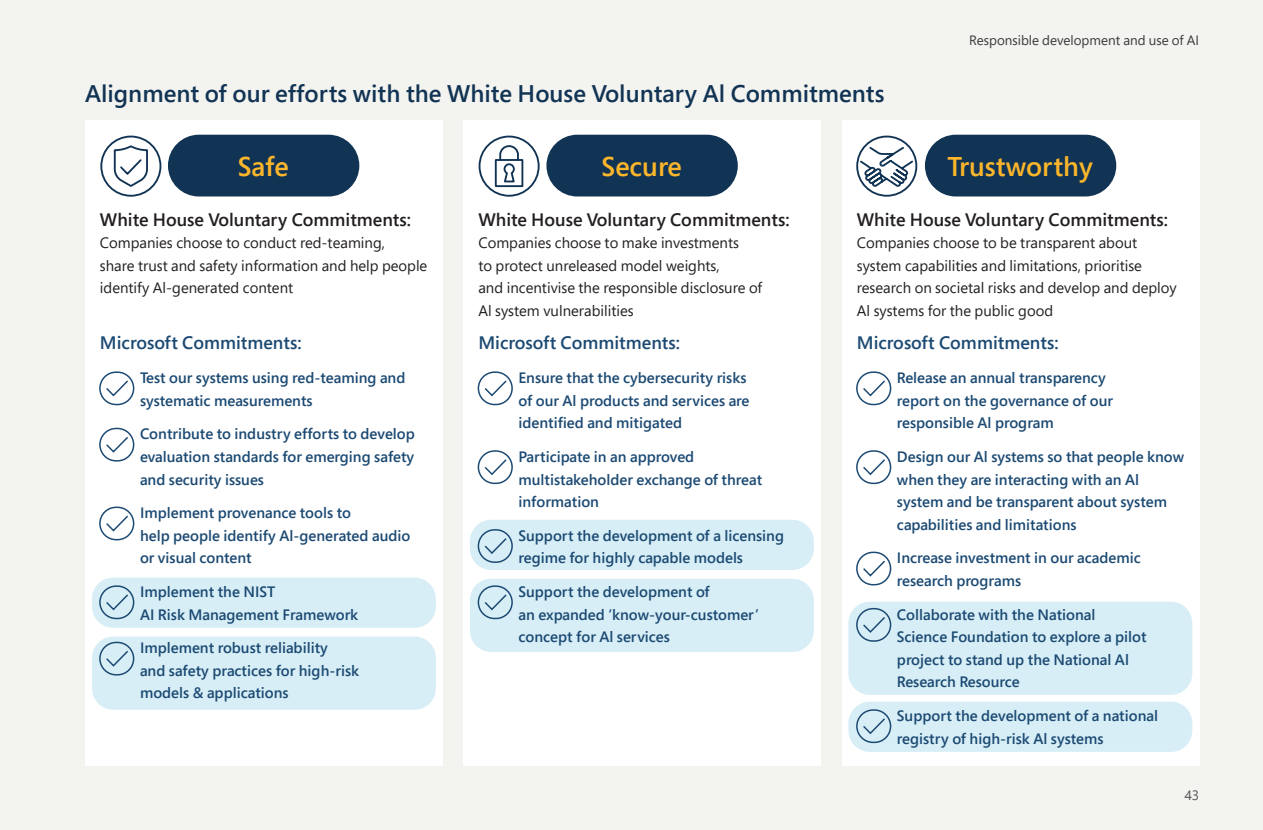
<style>
.page{position:relative;width:1263px;height:830px;background:#fff}
.page>*{position:absolute;margin:0;border:0;box-sizing:border-box;transform-origin:0 0}
.t1{font:600 27px "Segoe Pro";color:#fcb62b}
.t2{font:600 24px "Segoe Pro";color:#123454}
.t3{font:600 18px "Segoe Pro";color:#231f20}
.t4{font:600 18px "Segoe Pro";color:#1c4a73}
.t5{font:600 15px/22.5px "Segoe Pro";color:#1c4a73}
.t6{font:15px/22.5px "Segoe Pro";color:#231f20}
.t7{font:13.5px "Segoe Pro";color:#3b3b3e}
.t8{font:13.5px "Segoe Pro";color:#515253}
</style>
<div class="page">
<div style="left:0;top:0;width:1263px;height:829px;background:#f3f3f0"></div>
<div style="left:85px;top:120px;width:357px;height:645px;background:#fff"></div>
<div style="left:463px;top:120px;width:358px;height:645px;background:#fff"></div>
<div style="left:842px;top:120px;width:357px;height:645px;background:#fff"></div>
<div style="left:546px;top:135px;width:192px;height:61px;background:#123454;border-radius:31px"></div>
<div style="left:925px;top:135px;width:191px;height:61px;background:#123454;border-radius:31px"></div>
<div style="left:92px;top:577px;width:344px;height:50px;background:#d7eef6;border-radius:21px"></div>
<div style="left:470px;top:519px;width:344px;height:50px;background:#d7eef6;border-radius:21px"></div>
<div style="left:848px;top:701px;width:344px;height:50px;background:#d7eef6;border-radius:21px"></div>
<div style="left:92px;top:636px;width:344px;height:73px;background:#d7eef6;border-radius:21px"></div>
<div style="left:470px;top:578px;width:344px;height:73px;background:#d7eef6;border-radius:21px"></div>
<div style="left:848px;top:601px;width:344px;height:93px;background:#d7eef6;border-radius:21px"></div>
<svg style="left:106px;top:378px;width:24px;height:19px"></svg>
<div style="left:99px;top:371px;width:35px;height:34px;border:2px solid #1c4a73;border-radius:16px"></div>
<svg style="left:106px;top:435px;width:24px;height:18px"></svg>
<div style="left:99px;top:427px;width:35px;height:34px;border:2px solid #1c4a73;border-radius:16px"></div>
<svg style="left:106px;top:513px;width:24px;height:19px"></svg>
<div style="left:99px;top:506px;width:35px;height:34px;border:2px solid #1c4a73;border-radius:16px"></div>
<svg style="left:106px;top:592px;width:24px;height:19px"></svg>
<div style="left:99px;top:585px;width:35px;height:34px;border:2px solid #1c4a73;border-radius:16px"></div>
<svg style="left:106px;top:648px;width:24px;height:19px"></svg>
<div style="left:99px;top:641px;width:35px;height:34px;border:2px solid #1c4a73;border-radius:16px"></div>
<div style="left:168px;top:135px;width:191px;height:61px;background:#123454;border-radius:31px"></div>
<svg style="left:484px;top:378px;width:24px;height:19px"></svg>
<div style="left:478px;top:371px;width:35px;height:34px;border:2px solid #1c4a73;border-radius:16px"></div>
<svg style="left:484px;top:457px;width:24px;height:19px"></svg>
<div style="left:478px;top:450px;width:35px;height:34px;border:2px solid #1c4a73;border-radius:16px"></div>
<svg style="left:484px;top:536px;width:24px;height:18px"></svg>
<div style="left:478px;top:529px;width:35px;height:33px;border:2px solid #1c4a73;border-radius:16px"></div>
<svg style="left:484px;top:592px;width:24px;height:19px"></svg>
<div style="left:478px;top:585px;width:35px;height:34px;border:2px solid #1c4a73;border-radius:16px"></div>
<svg style="left:861px;top:378px;width:26px;height:19px"></svg>
<div style="left:856px;top:371px;width:35px;height:34px;border:2px solid #1c4a73;border-radius:16px"></div>
<svg style="left:861px;top:457px;width:26px;height:19px"></svg>
<div style="left:856px;top:450px;width:35px;height:34px;border:2px solid #1c4a73;border-radius:16px"></div>
<svg style="left:861px;top:558px;width:26px;height:19px"></svg>
<div style="left:856px;top:551px;width:35px;height:34px;border:2px solid #1c4a73;border-radius:16px"></div>
<svg style="left:863px;top:615px;width:24px;height:18px"></svg>
<div style="left:856px;top:607px;width:35px;height:34px;border:2px solid #1c4a73;border-radius:16px"></div>
<svg style="left:861px;top:716px;width:26px;height:19px"></svg>
<div style="left:856px;top:709px;width:35px;height:33px;border:2px solid #1c4a73;border-radius:16px"></div>
<svg style="left:113px;top:145px;width:35px;height:42px"></svg>
<div style="left:100px;top:135px;width:61px;height:61px;border:2px solid #123454;border-radius:50%"></div>
<svg style="left:858px;top:145px;width:57px;height:44px"></svg>
<div style="left:856px;top:135px;width:61px;height:61px;border:2px solid #123454;border-radius:50%"></div>
<div style="left:479px;top:135px;width:61px;height:61px;border:2px solid #123454;border-radius:50%"></div>
<div style="left:495px;top:159px;width:28px;height:28px;border:2px solid #123454"></div>
<svg style="left:498px;top:145px;width:22px;height:38px"></svg>
<h2 class="t2" style="left:85px;top:77px;width:801px">Alignment of our efforts with the White House Voluntary Al Commitments</h2>
<p class="t7" style="left:969px;top:31px;width:232px">Responsible development and use of AI</p>
<h1 class="t1" style="left:238px;top:148px;width:53px">Safe</h1>
<p class="t3" style="left:100px;top:207px;width:313px">White House Voluntary Commitments:</p>
<p class="t6" style="left:100px;top:231px;width:329px">Companies choose to conduct red-teaming,<br>share trust and safety information and help people identify Al-generated content</p>
<p class="t4" style="left:100px;top:330px;width:203px">Microsoft Commitments:</p>
<p class="t5" style="left:140px;top:366px;width:267px">Test our systems using red-teaming and systematic measurements</p>
<p class="t5" style="left:140px;top:422px;width:276px;text-align:justify">Contribute to industry efforts to develop evaluation standards for emerging safety and security issues</p>
<p class="t5" style="left:140px;top:501px;width:272px">Implement provenance tools to<br>help people identify Al-generated audio or visual content</p>
<p class="t5" style="left:140px;top:580px;width:220px">Implement the NIST<br>AI Risk Management Framework</p>
<p class="t5" style="left:140px;top:636px;width:221px">Implement robust reliability<br>and safety practices for high-risk models &amp; applications</p>
<h1 class="t1" style="left:602px;top:148px;width:82px">Secure</h1>
<h1 class="t1" style="left:947px;top:148px;width:147px">Trustworthy</h1>
<p class="t3" style="left:478px;top:207px;width:313px">White House Voluntary Commitments:</p>
<p class="t6" style="left:478px;top:231px;width:285px">Companies choose to make investments<br>to protect unreleased model weights,<br>and incentivise the responsible disclosure of Al system vulnerabilities</p>
<p class="t4" style="left:478px;top:330px;width:203px">Microsoft Commitments:</p>
<p class="t5" style="left:518px;top:366px;width:232px">Ensure that the cybersecurity risks of our Al products and services are identified and mitigated</p>
<p class="t5" style="left:518px;top:445px;width:245px">Participate in an approved multistakeholder exchange of threat information</p>
<p class="t5" style="left:518px;top:523px;width:267px">Support the development of a licensing regime for highly capable models</p>
<p class="t5" style="left:518px;top:580px;width:242px">Support the development of<br>an expanded ‘know-your-customer’ concept for Al services</p>
<p class="t3" style="left:857px;top:207px;width:313px">White House Voluntary Commitments:</p>
<p class="t6" style="left:857px;top:231px;width:321px">Companies choose to be transparent about system capabilities and limitations, prioritise research on societal risks and develop and deploy Al systems for the public good</p>
<p class="t4" style="left:857px;top:330px;width:203px">Microsoft Commitments:</p>
<p class="t5" style="left:897px;top:366px;width:218px">Release an annual transparency report on the governance of our responsible Al program</p>
<p class="t5" style="left:897px;top:445px;width:289px">Design our Al systems so that people know when they are interacting with an Al system and be transparent about system capabilities and limitations</p>
<p class="t5" style="left:897px;top:546px;width:245px">Increase investment in our academic research programs</p>
<p class="t5" style="left:897px;top:602px;width:251px">Collaborate with the National<br>Science Foundation to explore a pilot project to stand up the National Al<br>Research Resource</p>
<p class="t5" style="left:897px;top:703px;width:263px">Support the development of a national registry of high-risk Al systems</p>
<p class="t8" style="left:1184px;top:785px;width:16px">43</p>
</div>
